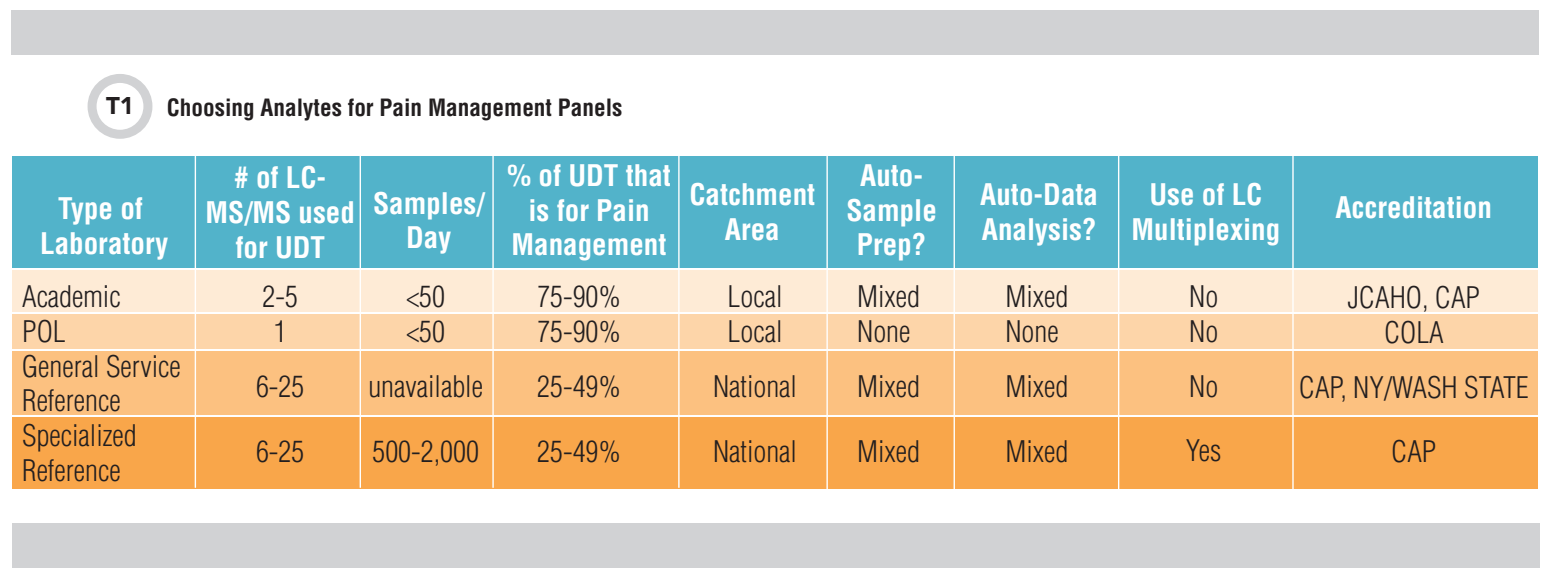
<style>
.page{position:relative;width:1554px;height:583px;background:#fff}
.page>*{position:absolute;margin:0;border:0;box-sizing:border-box;transform-origin:0 0}
.t1{font:300 condensed 29.1px/34.8px "Helvetica";color:#231f20}
.t2{font:700 condensed 29.1px/34.8px "Helvetica";color:#fff;text-align:center}
.t3{font:900 24px "Avenir";color:#231f20}
.t4{font:700 condensed 23.4px "Helvetica";color:#231f20}
</style>
<div class="page">
<div style="left:12px;top:11px;width:1526px;height:44px;background:#d1d2d4"></div>
<div style="left:88px;top:74px;width:64px;height:65px;border:9px solid #d1d2d4;border-radius:50%"></div>
<div style="left:12px;top:417px;width:1525px;height:72px;background:#f9a64a"></div>
<div style="left:12px;top:351px;width:1525px;height:64px;background:#fcc180"></div>
<div style="left:12px;top:314px;width:1525px;height:35px;background:#fdd5a9"></div>
<div style="left:12px;top:270px;width:1525px;height:41px;background:#feebd6"></div>
<div style="left:12px;top:156px;width:1525px;height:112px;background:#52b3ca"></div>
<hr style="left:195px;top:144px;width:1px;height:344px;background:#fff">
<hr style="left:359px;top:144px;width:2px;height:344px;background:#fff">
<hr style="left:492px;top:144px;width:2px;height:344px;background:#fff">
<hr style="left:678px;top:144px;width:1px;height:344px;background:#fff">
<hr style="left:826px;top:146px;width:1px;height:344px;background:#fff">
<hr style="left:953px;top:149px;width:1px;height:344px;background:#fff">
<hr style="left:1117px;top:146px;width:2px;height:344px;background:#fff">
<hr style="left:1292px;top:146px;width:1px;height:344px;background:#fff">
<div style="left:12px;top:523px;width:1526px;height:44px;background:#d1d2d4"></div>
<p class="t3" style="left:106px;top:91px;width:29px">T1</p>
<p class="t4" style="left:167px;top:92px;width:457px">Choosing Analytes for Pain Management Panels</p>
<p class="t2" style="left:40px;top:191px;width:129px">Type of<br>Laboratory</p>
<p class="t2" style="left:205px;top:160px;width:151px"># of LC-<br>MS/MS used for UDT</p>
<p class="t1" style="left:22px;top:279px;width:160px">Academic<br>POL<br>General Service<br>Reference<br>Specialized<br>Reference</p>
<p class="t1" style="left:262px;top:279px;width:37px;text-align:center">2-5<br>1</p>
<p class="t1" style="left:256px;top:369px;width:50px">6-25</p>
<p class="t1" style="left:256px;top:433px;width:50px">6-25</p>
<p class="t2" style="left:373px;top:185px;width:113px">Samples/<br>Day</p>
<p class="t1" style="left:406px;top:279px;width:40px">&lt;50 &lt;50</p>
<p class="t1" style="left:368px;top:369px;width:116px">unavailable</p>
<p class="t1" style="left:372px;top:433px;width:108px">500-2,000</p>
<p class="t2" style="left:507px;top:157px;width:165px">% of UDT that is for Pain<br>Management</p>
<p class="t1" style="left:537px;top:279px;width:85px">75-90%<br>75-90%</p>
<p class="t1" style="left:537px;top:369px;width:85px">25-49%</p>
<p class="t1" style="left:537px;top:433px;width:85px">25-49%</p>
<p class="t2" style="left:689px;top:177px;width:127px">Catchment<br>Area</p>
<p class="t1" style="left:727px;top:279px;width:56px">Local<br>Local</p>
<p class="t1" style="left:713px;top:369px;width:85px">National</p>
<p class="t1" style="left:713px;top:433px;width:85px">National</p>
<p class="t2" style="left:846px;top:157px;width:92px">Auto-<br>Sample<br>Prep?</p>
<p class="t1" style="left:857px;top:279px;width:64px">Mixed<br>None</p>
<p class="t1" style="left:857px;top:369px;width:64px">Mixed</p>
<p class="t1" style="left:857px;top:433px;width:64px">Mixed</p>
<p class="t2" style="left:980px;top:177px;width:119px;text-align:left">Auto-Data<br>Analysis?</p>
<p class="t2" style="left:1131px;top:177px;width:150px">Use of LC<br>Multiplexing</p>
<p class="t1" style="left:1005px;top:279px;width:64px">Mixed<br>None</p>
<p class="t1" style="left:1005px;top:369px;width:64px">Mixed</p>
<p class="t1" style="left:1005px;top:433px;width:64px">Mixed</p>
<p class="t1" style="left:1189px;top:278px;width:31px">No<br>No</p>
<p class="t1" style="left:1189px;top:369px;width:31px">No</p>
<p class="t1" style="left:1185px;top:433px;width:37px">Yes</p>
<p class="t2" style="left:1335px;top:190px;width:158px">Accreditation</p>
<p class="t1" style="left:1347px;top:279px;width:134px;text-align:center">JCAHO, CAP<br>COLA</p>
<p class="t1" style="left:1298px;top:370px;width:231px">CAP, NY/WASH STATE</p>
<p class="t1" style="left:1391px;top:434px;width:47px">CAP</p>
</div>
